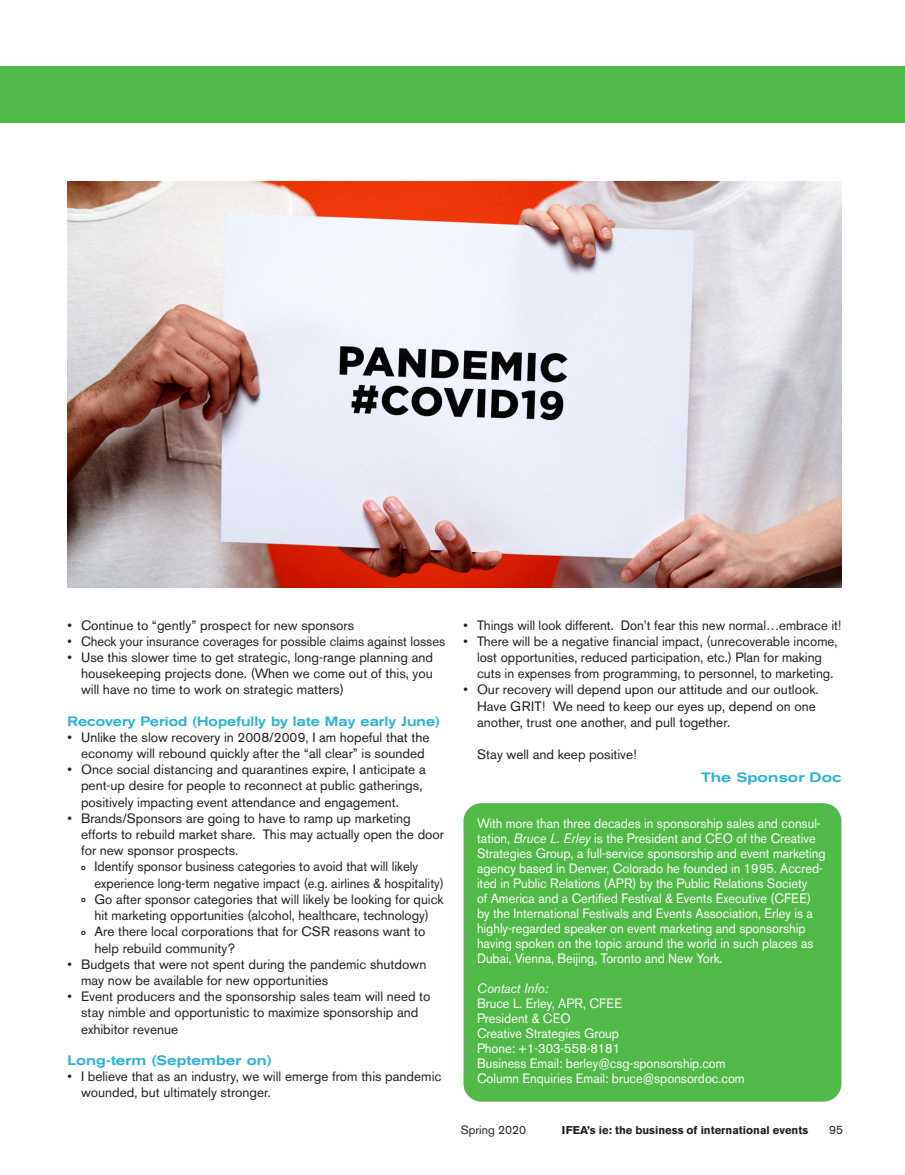
<style>
.page{position:relative;width:905px;height:1175px;background:#fff}
.page>*{position:absolute;margin:0;border:0;box-sizing:border-box;transform-origin:0 0}
.Body_Text_Black_No_I{font:13.5px/16.2px "Akzidenz Grotesk BE";color:#231f20}
.Author_Box_Text{font:13.5px/15px "Akzidenz Grotesk BE";color:#fff;scale:.94 1}
.Body_Text_Black_No_I-2{font:13.5px/16.2px "Akzidenz Grotesk BE";color:#231f20;scale:.96 1}
.Body_Text_Black_No_I-3{font:13.5px "Akzidenz Grotesk BE";color:#231f20;scale:.95 1}
.Head_6{font:500 expanded 13.5px "Akzidenz Grotesk BE";color:#2cb4d3;scale:.91 1}
.Body_Text_Black{font:13.5px "Akzidenz Grotesk BE";color:#231f20}
.Head_6-2{font:500 expanded 13.5px "Akzidenz Grotesk BE";color:#2cb4d3;scale:.96 1}
.Head_6-3{font:500 expanded 13.5px "Akzidenz Grotesk BE";color:#2cb4d3}
.Author_Box_Text-2{font:italic 13.5px "Akzidenz Grotesk BE";color:#fff;scale:.94 1}
.t1{font:12px "Akzidenz Grotesk BE";color:#231f20}
.t2{font:700 11.25px "Akzidenz Grotesk BE";color:#231f20}
.s1{font-style:italic}
</style>
<div class="page">
<div style="left:0;top:67px;width:904px;height:56px;background:#51b948"></div>
<div style="left:463px;top:803px;width:378px;height:298px;background:#51b948;border-radius:18px"></div>
<img style="left:68px;top:182px;width:773px;height:405px">
<p class="Body_Text_Black_No_I" style="left:68px;top:617px;width:288px">• Continue to “gently” prospect for new sponsors</p>
<p class="Body_Text_Black_No_I-3" style="left:68px;top:633px;width:399px">• Check your insurance coverages for possible claims against losses</p>
<p class="Body_Text_Black_No_I" style="left:81px;top:649px;width:353px;text-align:justify;text-indent:-14px">• Use this slower time to get strategic, long-range planning and housekeeping projects done. (When we come out of this, you will have no time to work on strategic matters)</p>
<p class="Head_6" style="left:68px;top:713px;width:410px">Recovery Period (Hopefully by late May early June)</p>
<p class="Body_Text_Black_No_I" style="left:81px;top:729px;width:350px;text-indent:-14px">• Unlike the slow recovery in 2008/2009, I am hopeful that the economy will rebound quickly after the “all clear” is sounded</p>
<p class="Body_Text_Black_No_I" style="left:81px;top:761px;width:346px;text-indent:-14px">• Once social distancing and quarantines expire, I anticipate a pent-up desire for people to reconnect at public gatherings, positively impacting event attendance and engagement.</p>
<p class="Body_Text_Black_No_I" style="left:81px;top:810px;width:364px;text-indent:-14px">• Brands/Sponsors are going to have to ramp up marketing efforts to rebuild market share. This may actually open the door for new sponsor prospects.</p>
<p class="Body_Text_Black_No_I-2" style="left:94px;top:858px;width:365px;text-indent:-14px">° Identify sponsor business categories to avoid that will likely experience long-term negative impact (e.g. airlines &amp; hospitality)</p>
<p class="Body_Text_Black_No_I" style="left:81px;top:891px;width:364px;text-align:center">° Go after sponsor categories that will likely be looking for quick hit marketing opportunities (alcohol, healthcare, technology)</p>
<p class="Body_Text_Black_No_I" style="left:94px;top:923px;width:332px;text-indent:-14px">° Are there local corporations that for CSR reasons want to help rebuild community?</p>
<p class="Body_Text_Black_No_I" style="left:81px;top:956px;width:347px;text-indent:-14px">• Budgets that were not spent during the pandemic shutdown may now be available for new opportunities</p>
<p class="Body_Text_Black_No_I" style="left:81px;top:988px;width:351px;text-indent:-14px">• Event producers and the sponsorship sales team will need to stay nimble and opportunistic to maximize sponsorship and exhibitor revenue</p>
<p class="Head_6-2" style="left:68px;top:1052px;width:214px">Long-term (September on)</p>
<p class="Body_Text_Black_No_I" style="left:81px;top:1068px;width:362px;text-indent:-14px">• I believe that as an industry, we will emerge from this pandemic wounded, but ultimately stronger.</p>
<p class="Body_Text_Black_No_I" style="left:463px;top:617px;width:379px">• Things will look different. Don’t fear this new normal…embrace it!</p>
<p class="Body_Text_Black_No_I" style="left:477px;top:633px;width:362px;text-indent:-14px">• There will be a negative financial impact, (unrecoverable income, lost opportunities, reduced participation, etc.) Plan for making cuts in expenses from programming, to personnel, to marketing.</p>
<p class="Body_Text_Black_No_I" style="left:477px;top:681px;width:343px;text-indent:-14px">• Our recovery will depend upon our attitude and our outlook.<br>Have GRIT! We need to keep our eyes up, depend on one another, trust one another, and pull together.</p>
<p class="Body_Text_Black" style="left:477px;top:746px;width:161px">Stay well and keep positive!</p>
<p class="Head_6-3" style="left:701px;top:770px;width:142px">The Sponsor Doc</p>
<p class="Author_Box_Text" style="left:477px;top:816px;width:372px">With more than three decades in sponsorship sales and consul&shy;tation, <span class="s1">Bruce L. Erley</span> is the President and CEO of the Creative Strategies Group, a full-service sponsorship and event marketing agency based in Denver, Colorado he founded in 1995. Accred&shy;ited in Public Relations (APR) by the Public Relations Society<br>of America and a Certified Festival &amp; Events Executive (CFEE) by the International Festivals and Events Association, Erley is a highly-regarded speaker on event marketing and sponsorship having spoken on the topic around the world in such places as Dubai, Vienna, Beijing, Toronto and New York.</p>
<p class="Author_Box_Text-2" style="left:477px;top:980px;width:77px">Contact Info:</p>
<p class="Author_Box_Text" style="left:477px;top:996px;width:156px">Bruce L. Erley, APR, CFEE</p>
<p class="Author_Box_Text" style="left:477px;top:1011px;width:101px">President &amp; CEO</p>
<p class="Author_Box_Text" style="left:477px;top:1026px;width:153px">Creative Strategies Group</p>
<p class="Author_Box_Text" style="left:477px;top:1041px;width:154px">Phone: +1-303-558-8181</p>
<p class="Author_Box_Text" style="left:477px;top:1056px;width:266px">Business Email: berley@csg-sponsorship.com</p>
<p class="Author_Box_Text" style="left:477px;top:1071px;width:286px">Column Enquiries Email: bruce@sponsordoc.com</p>
<p class="t1" style="left:461px;top:1123px;width:67px">Spring 2020</p>
<p class="t2" style="left:562px;top:1124px;width:248px">IFEA’s ie: the business of international events</p>
<p class="t1" style="left:829px;top:1123px;width:15px">95</p>
</div>
